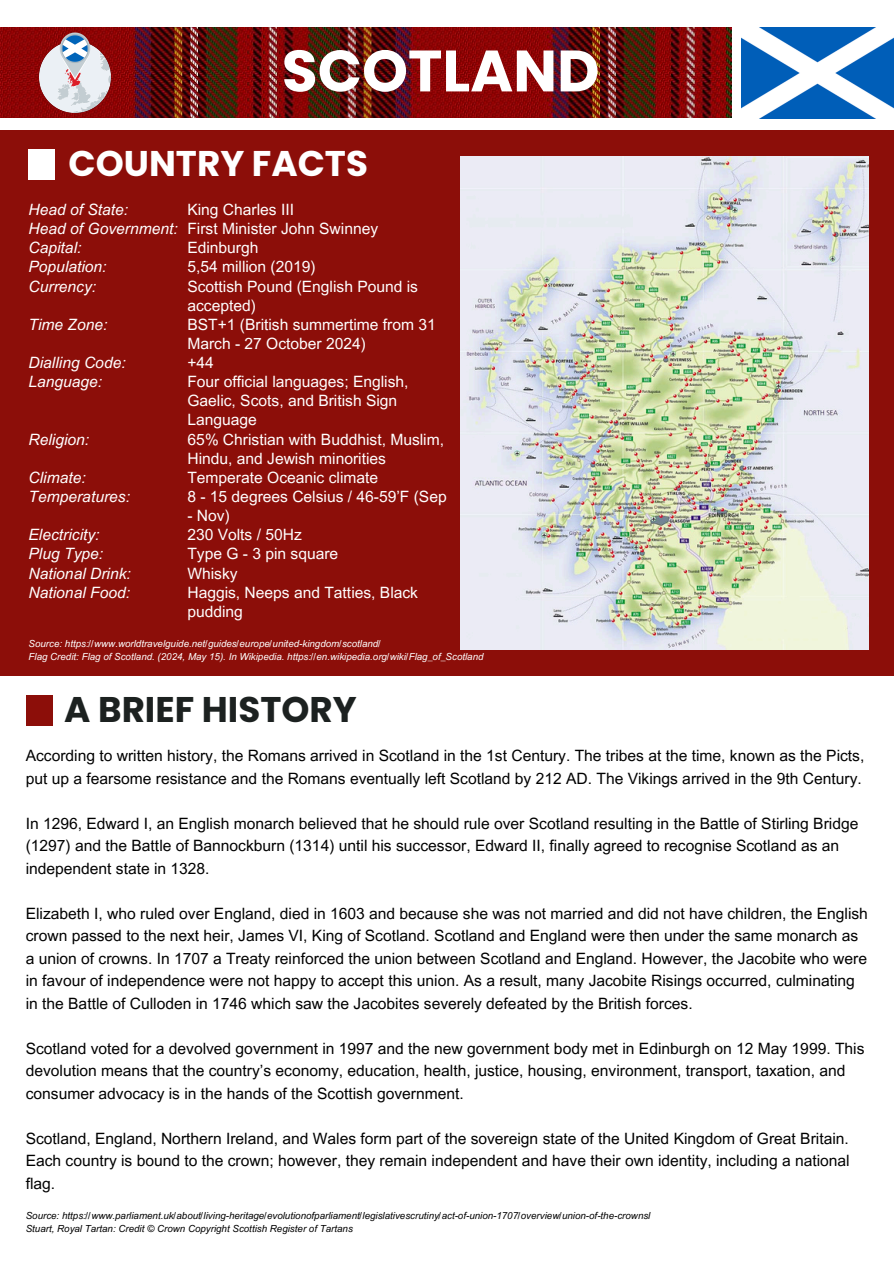
<style>
.page{position:relative;width:894px;height:1264px;background:#fff}
.page>*{position:absolute;margin:0;border:0;box-sizing:border-box;transform-origin:0 0}
.t1{font:700 58.35px "Poppins";color:#fff}
.t2{font:700 35.7px "Poppins";color:#1c2120}
.t3{font:700 35.7px "Poppins";color:#fff}
.t4{font:15.6px/22.5px "Arial MT Pro";color:#000}
.t5{font:15.6px/19.2px "Arial MT Pro";color:#fff}
.t6{font:italic 15.6px/19.2px "Arial MT Pro";color:#fff}
.t7{font:italic 9.75px "Arial MT Pro";color:#000}
.t8{font:italic 9.75px "Arial MT Pro";color:#fff}
</style>
<div class="page">
<img style="left:741px;top:27px;width:152px;height:91px">
<div style="left:26px;top:695px;width:27px;height:31px;background:#8c0e09"></div>
<div style="left:0;top:130px;width:893px;height:546px;background:#8c0e09"></div>
<div style="left:29px;top:149px;width:26px;height:31px;background:#fff"></div>
<img style="left:460px;top:157px;width:408px;height:492px">
<img style="left:0;top:27px;width:730px;height:90px">
<img style="left:39px;top:32px;width:71px;height:80px">
<p class="t1" style="left:282px;top:30px;width:319px">SCOTLAND</p>
<h3 class="t3" style="left:69px;top:139px;width:301px">COUNTRY FACTS</h3>
<h3 class="t5" style="left:187px;top:202px;width:261px">King Charles III<br>First Minister John Swinney<br>Edinburgh<br>5,54 million (2019)<br>Scottish Pound (English Pound is accepted)<br>BST+1 (British summertime from 31<br>March - 27 October 2024)<br>+44<br>Four official languages; English,<br>Gaelic, Scots, and British Sign<br>Language<br>65% Christian with Buddhist, Muslim,<br>Hindu, and Jewish minorities<br>Temperate Oceanic climate<br>8 - 15 degrees Celsius / 46-59’F (Sep</h3>
<h3 class="t5" style="left:187px;top:508px;width:232px">- Nov)<br>230 Volts / 50Hz<br>Type G - 3 pin square<br>Whisky<br>Haggis, Neeps and Tatties, Black pudding</h3>
<p class="t6" style="left:29px;top:202px;width:151px">Head of State:<br>Head of Government:<br>Capital:<br>Population:<br>Currency:</p>
<h2 class="t6" style="left:29px;top:316px;width:80px">Time Zone:</h2>
<h3 class="t6" style="left:29px;top:355px;width:99px">Dialling Code:<br>Language:</h3>
<h3 class="t6" style="left:29px;top:431px;width:62px">Religion:</h3>
<h3 class="t6" style="left:29px;top:469px;width:103px">Climate:<br>Temperatures:</h3>
<h3 class="t6" style="left:29px;top:527px;width:104px">Electricity:<br>Plug Type:<br>National Drink:<br>National Food:</h3>
<p class="t8" style="left:29px;top:639px;width:354px">Source: https://www.worldtravelguide.net/guides/europe/united-kingdom/scotland/</p>
<h1 class="t8" style="left:29px;top:652px;width:456px">Flag Credit: Flag of Scotland. (2024, May 15). In Wikipedia. https://en.wikipedia.org/wiki/Flag_of_Scotland</h1>
<h3 class="t2" style="left:64px;top:684px;width:294px">A BRIEF HISTORY</h3>
<h3 class="t4" style="left:26px;top:746px;width:839px">According to written history, the Romans arrived in Scotland in the 1st Century. The tribes at the time, known as the Picts, put up a fearsome resistance and the Romans eventually left Scotland by 212 AD. The Vikings arrived in the 9th Century.</h3>
<h3 class="t4" style="left:26px;top:813px;width:833px">In 1296, Edward I, an English monarch believed that he should rule over Scotland resulting in the Battle of Stirling Bridge (1297) and the Battle of Bannockburn (1314) until his successor, Edward II, finally agreed to recognise Scotland as an independent state in 1328.</h3>
<h3 class="t4" style="left:26px;top:903px;width:843px">Elizabeth I, who ruled over England, died in 1603 and because she was not married and did not have children, the English crown passed to the next heir, James VI, King of Scotland. Scotland and England were then under the same monarch as a union of crowns. In 1707 a Treaty reinforced the union between Scotland and England. However, the Jacobite who were in favour of independence were not happy to accept this union. As a result, many Jacobite Risings occurred, culminating in the Battle of Culloden in 1746 which saw the Jacobites severely defeated by the British forces.</h3>
<h3 class="t4" style="left:26px;top:1038px;width:840px">Scotland voted for a devolved government in 1997 and the new government body met in Edinburgh on 12 May 1999. This devolution means that the country’s economy, education, health, justice, housing, environment, transport, taxation, and consumer advocacy is in the hands of the Scottish government.</h3>
<p class="t4" style="left:26px;top:1128px;width:825px;text-align:justify">Scotland, England, Northern Ireland, and Wales form part of the sovereign state of the United Kingdom of Great Britain.<br>Each country is bound to the crown; however, they remain independent and have their own identity, including a national flag.</p>
<p class="t7" style="left:26px;top:1211px;width:626px">Source: https://www.parliament.uk/about/living-heritage/evolutionofparliament/legislativescrutiny/act-of-union-1707/overview/union-of-the-crownsl</p>
<p class="t7" style="left:26px;top:1224px;width:328px">Stuart, Royal Tartan: Credit © Crown Copyright Scottish Register of Tartans</p>
</div>
